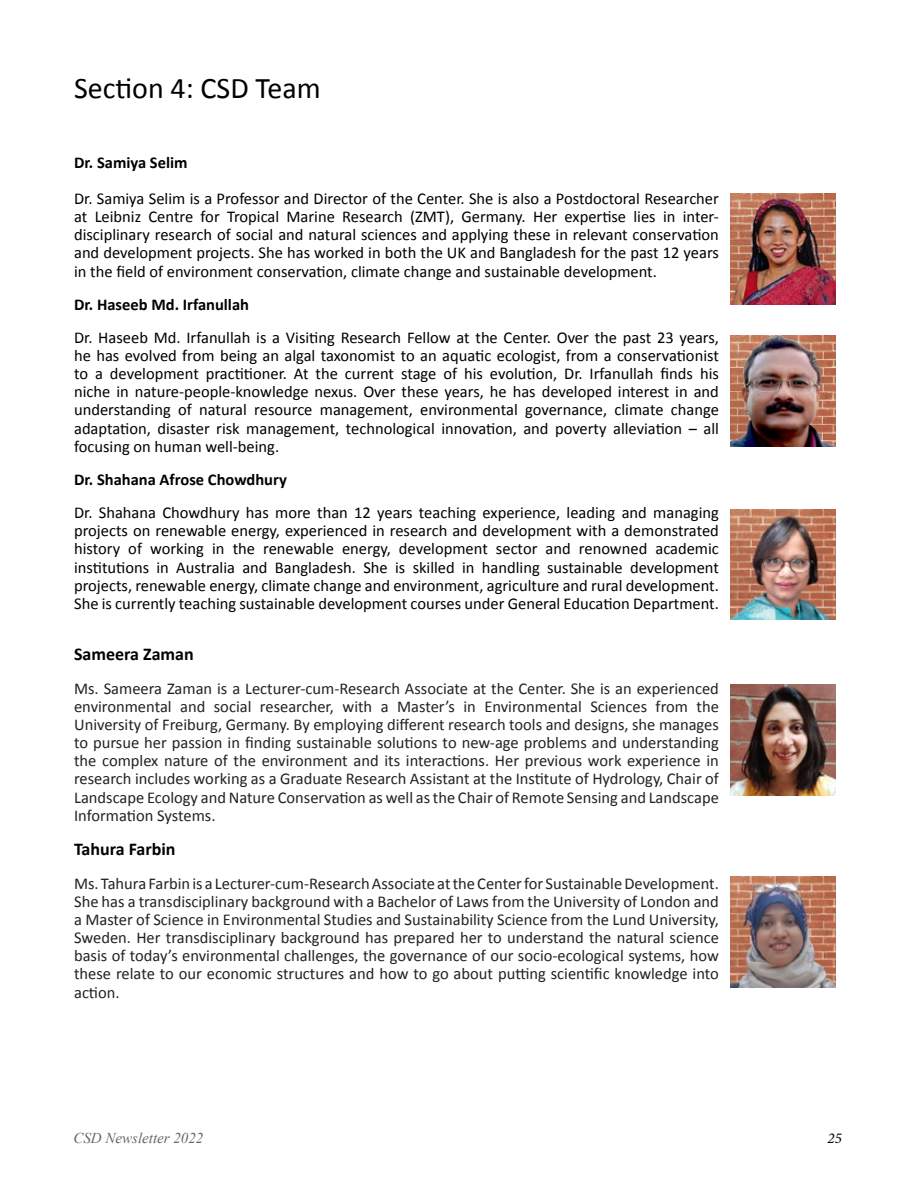
<style>
.page{position:relative;width:918px;height:1188px;background:#fff}
.page>*{position:absolute;margin:0;border:0;box-sizing:border-box;transform-origin:0 0}
.t1{font:30px "Calibri";color:#000}
.t2{font:700 18px "Calibri";color:#000}
.t3{font:16.5px/18.1px "Calibri";color:#000;text-align:justify}
.t4{font:16.5px/18.1px "Calibri";color:#222;text-align:justify}
.t5{font:700 16.5px "Calibri";color:#000}
.t6{font:italic 15px "Times New Roman";color:#636466}
.t7{font:italic 15px "Minion Pro";color:#000}
</style>
<div class="page">
<img style="left:731px;top:194px;width:105px;height:111px">
<img style="left:731px;top:335px;width:105px;height:111px">
<img style="left:731px;top:509px;width:105px;height:111px">
<img style="left:731px;top:685px;width:105px;height:110px">
<img style="left:731px;top:877px;width:105px;height:110px">
<h1 class="t1" style="left:74px;top:70px;width:248px">Section 4: CSD Team</h1>
<p class="t5" style="left:74px;top:151px;width:115px">Dr. Samiya Selim</p>
<p class="t3" style="left:74px;top:189px;width:646px">Dr. Samiya Selim is a Professor and Director of the Center. She is also a Postdoctoral Researcher at Leibniz Centre for Tropical Marine Research (ZMT), Germany. Her expertise lies in inter&shy;disciplinary research of social and natural sciences and applying these in relevant conservation and development projects. She has worked in both the UK and Bangladesh for the past 12 years in the field of environment conservation, climate change and sustainable development.</p>
<p class="t5" style="left:74px;top:293px;width:176px">Dr. Haseeb Md. Irfanullah</p>
<p class="t3" style="left:74px;top:328px;width:646px">Dr. Haseeb Md. Irfanullah is a Visiting Research Fellow at the Center. Over the past 23 years, he has evolved from being an algal taxonomist to an aquatic ecologist, from a conservationist to a development practitioner. At the current stage of his evolution, Dr. Irfanullah finds his niche in nature-people-knowledge nexus. Over these years, he has developed interest in and understanding of natural resource management, environmental governance, climate change adaptation, disaster risk management, technological innovation, and poverty alleviation – all focusing on human well-being.</p>
<p class="t5" style="left:74px;top:468px;width:214px">Dr. Shahana Afrose Chowdhury</p>
<p class="t3" style="left:74px;top:503px;width:646px">Dr. Shahana Chowdhury has more than 12 years teaching experience, leading and managing projects on renewable energy, experienced in research and development with a demonstrated history of working in the renewable energy, development sector and renowned academic institutions in Australia and Bangladesh. She is skilled in handling sustainable development projects, renewable energy, climate change and environment, agriculture and rural development.<br>She is currently teaching sustainable development courses under General Education Department.</p>
<p class="t2" style="left:74px;top:642px;width:121px">Sameera Zaman</p>
<p class="t4" style="left:74px;top:678px;width:646px">Ms. Sameera Zaman is a Lecturer-cum-Research Associate at the Center. She is an experienced environmental and social researcher, with a Master’s in Environmental Sciences from the University of Freiburg, Germany. By employing different research tools and designs, she manages to pursue her passion in finding sustainable solutions to new-age problems and understanding the complex nature of the environment and its interactions. Her previous work experience in research includes working as a Graduate Research Assistant at the Institute of Hydrology, Chair of Landscape Ecology and Nature Conservation as well as the Chair of Remote Sensing and Landscape Information Systems.</p>
<p class="t2" style="left:74px;top:837px;width:103px">Tahura Farbin</p>
<p class="t4" style="left:74px;top:873px;width:646px">Ms. Tahura Farbin is a Lecturer-cum-Research Associate at the Center for Sustainable Development.<br>She has a transdisciplinary background with a Bachelor of Laws from the University of London and a Master of Science in Environmental Studies and Sustainability Science from the Lund University, Sweden. Her transdisciplinary background has prepared her to understand the natural science basis of today’s environmental challenges, the governance of our socio-ecological systems, how these relate to our economic structures and how to go about putting scientific knowledge into action.</p>
<p class="t6" style="left:73px;top:1127px;width:131px">CSD Newsletter 2022</p>
<p class="t7" style="left:828px;top:1128px;width:16px">25</p>
</div>
